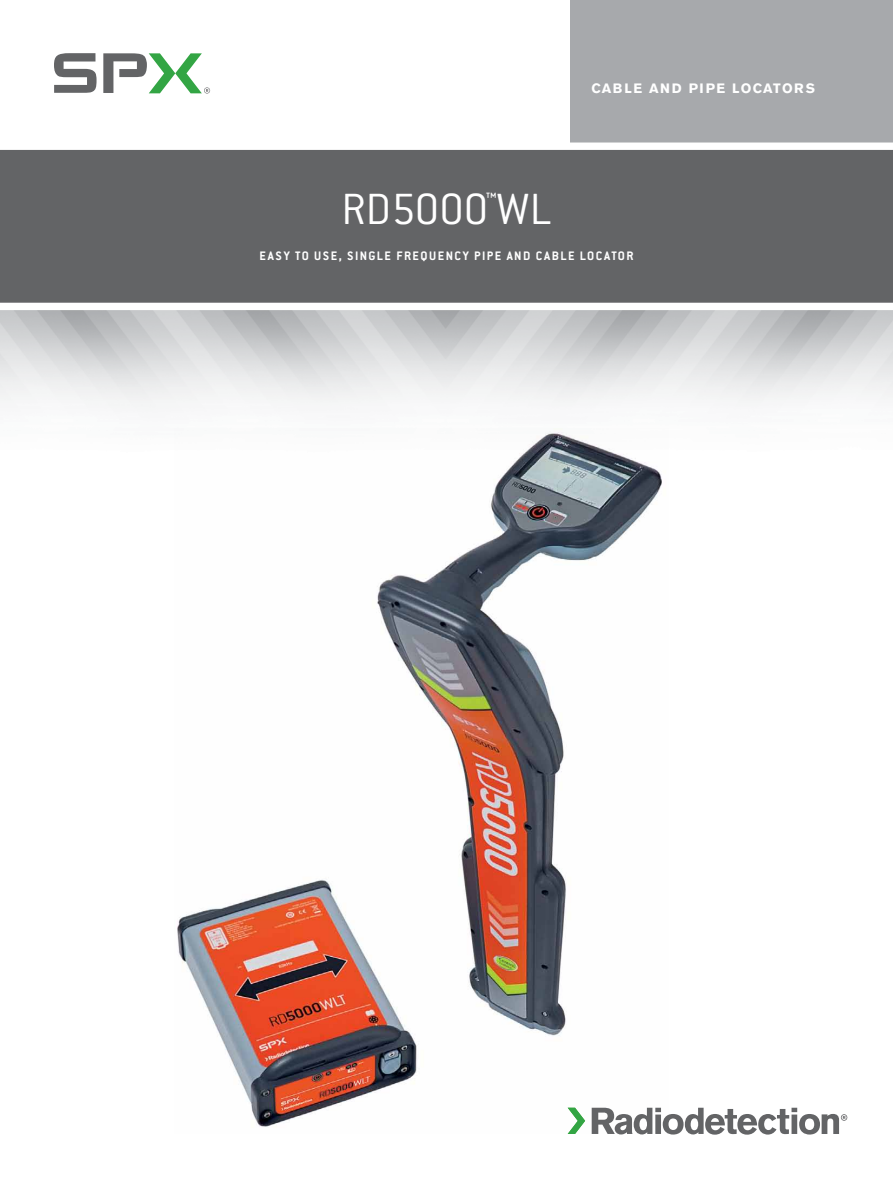
<style>
.page{position:relative;width:893px;height:1187px;background:#fff}
.page>*{position:absolute;margin:0;border:0;box-sizing:border-box;transform-origin:0 0}
.t1{font:300 48px "Conduit ITC Std";color:#fff}
.t2{font:700 13.5px "Conduit ITC Std";letter-spacing:.11em;color:#fff}
.t3{font:700 13.5px "Akzidenz Grotesk BE";letter-spacing:.11em;color:#fff}
</style>
<div class="page">
<svg style="left:54px;top:53px;width:43px;height:40px"></svg>
<svg style="left:103px;top:53px;width:107px;height:40px"></svg>
<div style="left:0;top:146px;width:893px;height:161px;background:#636466"></div>
<div style="left:570px;top:0;width:323px;height:146px;background:#a7a9ac"></div>
<div style="left:0;top:142px;width:893px;height:8px;background:#fff"></div>
<div style="left:0;top:303px;width:893px;height:7px;background:#fff"></div>
<img style="left:175px;top:429px;width:494px;height:704px">
<svg style="left:568px;top:1107px;width:17px;height:26px"></svg>
<svg style="left:592px;top:1107px;width:255px;height:27px"></svg>
<p class="t3" style="left:591px;top:81px;width:225px">CABLE AND PIPE LOCATORS</p>
<h1 class="t1" style="left:341px;top:180px;width:211px">RD5000<sup>™</sup>WL</h1>
<p class="t2" style="left:259px;top:247px;width:376px">EASY TO USE, SINGLE FREQUENCY PIPE AND CABLE LOCATOR</p>
</div>
